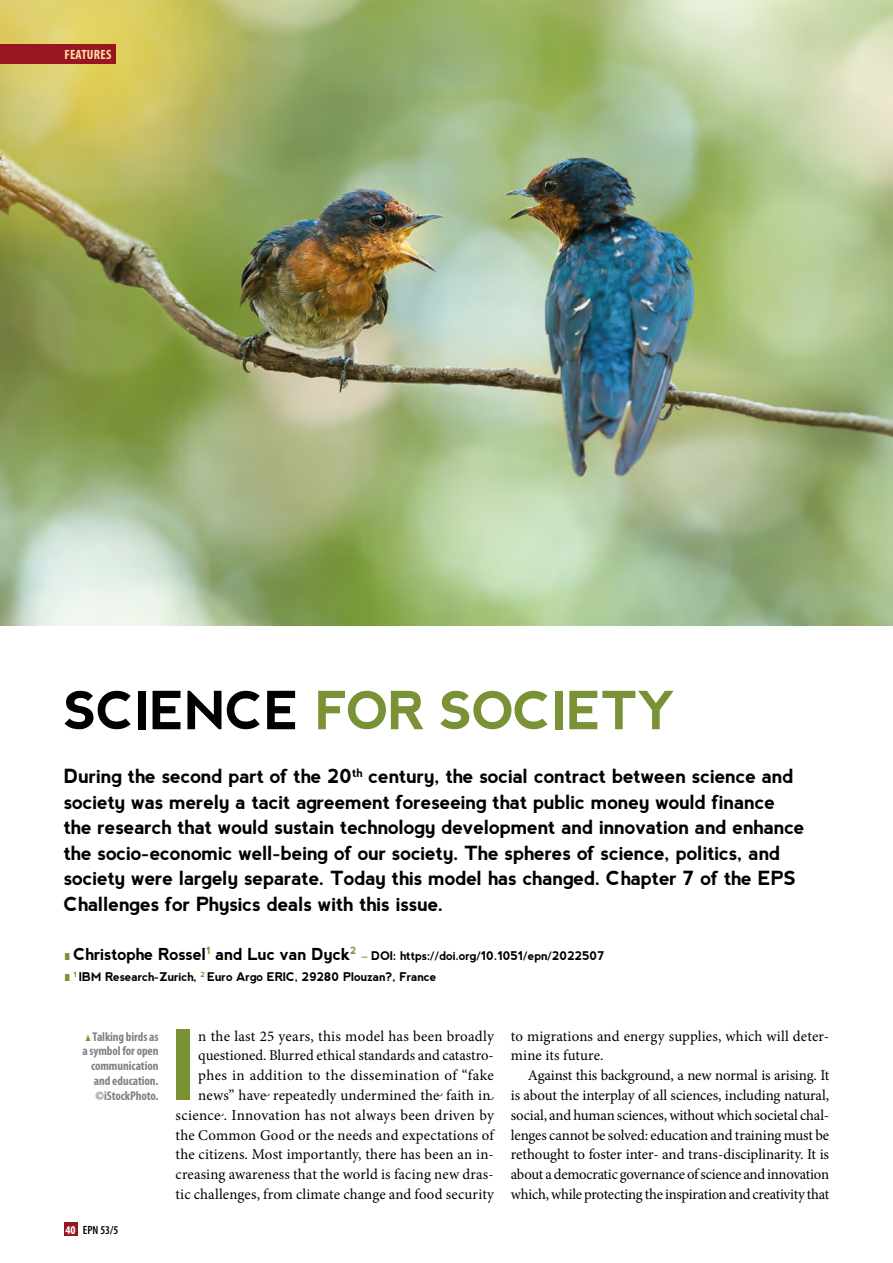
<style>
.page{position:relative;width:893px;height:1263px;background:#fff}
.page>*{position:absolute;margin:0;border:0;box-sizing:border-box;transform-origin:0 0}
.t1{font:700 96px "nevis";color:#799235}
.t2{font:700 52.5px "nevis";letter-spacing:-.015em;color:#799235}
.t3{font:700 19.5px/25.5px "nevis";letter-spacing:-.015em;color:#000}
.t4{font:700 16.5px "nevis";letter-spacing:-.015em;color:#000}
.t5{font:15px/19.8px "Minion Pro";letter-spacing:.01em;color:#000;text-align:right}
.t6{font:700 condensed 13.5px "Myriad Pro";letter-spacing:.02em;color:#fedea9}
.t7{font:700 condensed 12.75px/14.9px "Myriad Pro";letter-spacing:-.005em;color:#7d8386;text-align:right}
.t8{font:700 12px/21px "nevis";letter-spacing:-.015em;color:#000}
.t9{font:600 condensed 12px "Myriad Pro";color:#000}
.t10{font:700 condensed 12px "Myriad Pro";color:#fff}
.s1{color:#000}
.s2{font-family:"Myriad Pro";font-weight:900;font-size:9.75px;color:#799235}
.s3{color:#799235}
.s4{font-family:"Mathematical Pi Six";font-weight:400;font-stretch:normal;font-size:8.7px;color:#799235}
</style>
<div class="page">
<img style="left:0;top:0;width:893px;height:625px">
<div style="left:0;top:45px;width:116px;height:19px;background:#991620"></div>
<div style="left:64px;top:1222px;width:13px;height:14px;background:#991620"></div>
<p class="t6" style="left:64px;top:47px;width:49px">FEATURES</p>
<h2 class="t2" style="left:64px;top:680px;width:614px"><span class="s1">SCIENCE</span> FOR SOCIETY</h2>
<p class="t3" style="left:64px;top:763px;width:742px">During the second part of the 20<sup>th</sup> century, the social contract between science and society was merely a tacit agreement foreseeing that public money would finance the research that would sustain technology development and innovation and enhance the socio-economic well-being of our society. The spheres of science, politics, and society were largely separate. Today this model has changed. Chapter 7 of the EPS Challenges for Physics deals with this issue.</p>
<p class="t4" style="left:64px;top:945px;width:294px"><span class="s2">l</span>Christophe Rossel<sup>1</sup> and Luc van Dyck<sup>2</sup></p>
<p class="t8" style="left:64px;top:945px;width:542px;text-indent:298px"><span class="s3">–</span> DOI: https://doi.org/10.1051/epn/2022507 <span class="s2">l</span> <sup>1</sup> IBM Research-Zurich, <sup>2</sup> Euro Argo ERIC, 29280 Plouzané, France</p>
<p class="t7" style="left:82px;top:1029px;width:78px"><span class="s4">m</span> Talking birds as a symbol for open communication and education. ©iStockPhoto.</p>
<p class="t10" style="left:65px;top:1223px;width:12px">40</p>
<p class="t9" style="left:83px;top:1223px;width:37px">EPN 53/5</p>
<h1 class="t1" style="left:170px;top:1011px;width:29px">I</h1>
<p class="t5" style="left:176px;top:1026px;width:320px">n the last 25 years, this model has been broadly questioned. Blurred ethical standards and catastro&shy;phes in addition to the dissemination of “fake news” have repeatedly undermined the faith in science. Innovation has not always been driven by the Common Good or the needs and expectations of the citizens. Most importantly, there has been an in&shy;creasing awareness that the world is facing new dras&shy;tic challenges, from climate change and food security</p>
<p class="t5" style="left:511px;top:1026px;width:320px;text-align:left">to migrations and energy supplies, which will deter&shy;mine its future.</p>
<p class="t5" style="left:511px;top:1065px;width:320px;text-align:justify;text-indent:17px">Against this background, a new normal is arising. It is about the interplay of all sciences, including natural, social, and human sciences, without which societal chal&shy;lenges cannot be solved: education and training must be rethought to foster inter- and trans-disciplinarity. It is about a democratic governance of science and innovation which, while protecting the inspiration and creativity that</p>
</div>
